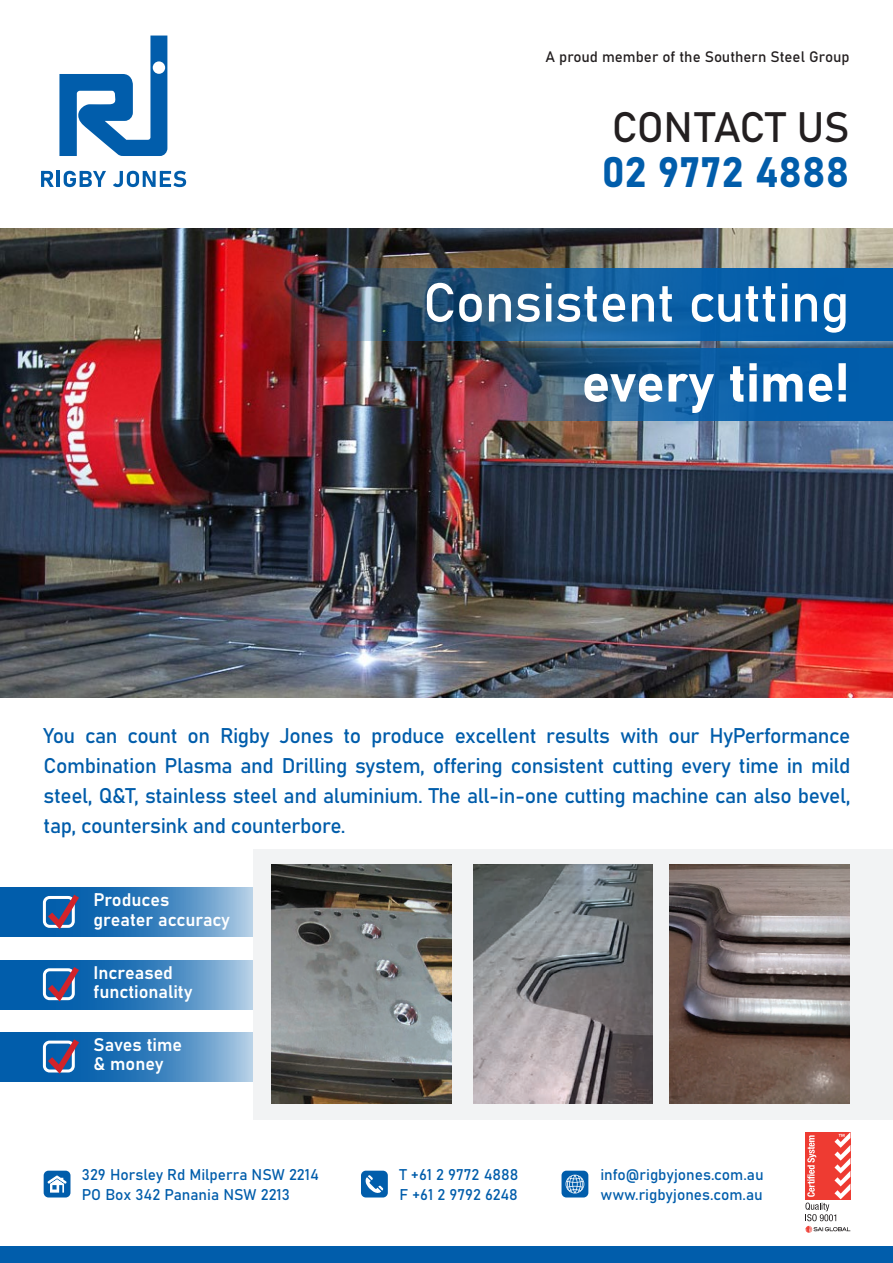
<style>
.page{position:relative;width:893px;height:1263px;background:#fff}
.page>*{position:absolute;margin:0;border:0;box-sizing:border-box;transform-origin:0 0}
.t1{font:54px "Bahnschrift";letter-spacing:-.01em;color:#fff}
.t2{font:42px "Bahnschrift";color:#015dab}
.t3{font:42px "Bahnschrift";letter-spacing:-.02em;color:#231f20}
.t4{font:21px/30px "Bahnschrift";letter-spacing:-.02em;color:#015dab;text-align:justify}
.t5{font:18px/19.5px "Bahnschrift";color:#fff}
.t6{font:15.3px "Bahnschrift";color:#015dab}
.t7{font:15px "Bahnschrift";color:#231f20}
</style>
<div class="page">
<svg style="left:0;top:1032px;width:254px;height:49px;background:#3a81bd"></svg>
<svg style="left:0;top:960px;width:254px;height:49px;background:#3981bd"></svg>
<svg style="left:0;top:888px;width:254px;height:49px;background:#3981bd"></svg>
<div style="left:254px;top:849px;width:639px;height:271px;background:#f2f3f4"></div>
<div style="left:43px;top:896px;width:32px;height:32px;border:3px solid #fff;border-radius:5px"></div>
<svg style="left:48px;top:895px;width:31px;height:34px"></svg>
<div style="left:43px;top:968px;width:32px;height:32px;border:3px solid #fff;border-radius:5px"></div>
<svg style="left:48px;top:967px;width:31px;height:34px"></svg>
<div style="left:43px;top:1040px;width:32px;height:32px;border:3px solid #fff;border-radius:5px"></div>
<svg style="left:48px;top:1039px;width:31px;height:35px"></svg>
<img style="left:0;top:228px;width:893px;height:469px">
<div style="left:0;top:1247px;width:893px;height:16px;background:#015dab"></div>
<div style="left:361px;top:1171px;width:27px;height:26px;background:#015dab;border-radius:5px"></div>
<svg style="left:365px;top:1175px;width:18px;height:18px"></svg>
<div style="left:44px;top:1171px;width:26px;height:26px;background:#015dab;border-radius:5px"></div>
<svg style="left:47px;top:1175px;width:20px;height:17px"></svg>
<div style="left:561px;top:1171px;width:27px;height:26px;background:#015dab;border-radius:5px"></div>
<svg style="left:566px;top:1175px;width:18px;height:18px"></svg>
<svg style="left:59px;top:36px;width:108px;height:120px"></svg>
<div style="left:153px;top:61px;width:12px;height:13px;background:#fff;border-radius:50%"></div>
<svg style="left:41px;top:171px;width:13px;height:16px"></svg>
<hr style="left:57px;top:171px;width:3px;height:16px;background:#015dab">
<svg style="left:64px;top:171px;width:42px;height:16px"></svg>
<svg style="left:113px;top:171px;width:73px;height:16px"></svg>
<svg style="left:315px;top:269px;width:578px;height:72px;background:#1b5a91"></svg>
<svg style="left:483px;top:349px;width:410px;height:72px;background:#1e5a91"></svg>
<img style="left:473px;top:865px;width:180px;height:238px">
<img style="left:272px;top:865px;width:179px;height:238px">
<img style="left:670px;top:865px;width:179px;height:238px">
<svg style="left:805px;top:1132px;width:45px;height:101px"></svg>
<p class="t7" style="left:545px;top:47px;width:305px">A proud member of the Southern Steel Group</p>
<p class="t3" style="left:612px;top:100px;width:239px">CONTACT US</p>
<p class="t2" style="left:602px;top:145px;width:249px">02 9772 4888</p>
<p class="t1" style="left:423px;top:268px;width:428px">Consistent cutting</p>
<p class="t1" style="left:582px;top:348px;width:269px">every time!</p>
<p class="t4" style="left:44px;top:720px;width:808px">You can count on Rigby Jones to produce excellent results with our HyPerformance Combination Plasma and Drilling system, offering consistent cutting every time in mild steel, Q&amp;T, stainless steel and aluminium. The all-in-one cutting machine can also bevel, tap, countersink and counterbore.</p>
<p class="t5" style="left:94px;top:890px;width:138px">Produces greater accuracy</p>
<p class="t5" style="left:94px;top:962px;width:100px">Increased functionality</p>
<p class="t5" style="left:94px;top:1035px;width:90px">Saves time &amp; money</p>
<p class="t6" style="left:82px;top:1165px;width:238px">329 Horsley Rd Milperra NSW 2214</p>
<p class="t6" style="left:82px;top:1185px;width:209px">PO Box 342 Panania NSW 2213</p>
<p class="t6" style="left:399px;top:1165px;width:120px">T +61 2 9772 4888</p>
<p class="t6" style="left:399px;top:1185px;width:120px">F +61 2 9792 6248</p>
<p class="t6" style="left:600px;top:1165px;width:165px">info@rigbyjones.com.au</p>
<p class="t6" style="left:600px;top:1185px;width:164px">www.rigbyjones.com.au</p>
</div>
